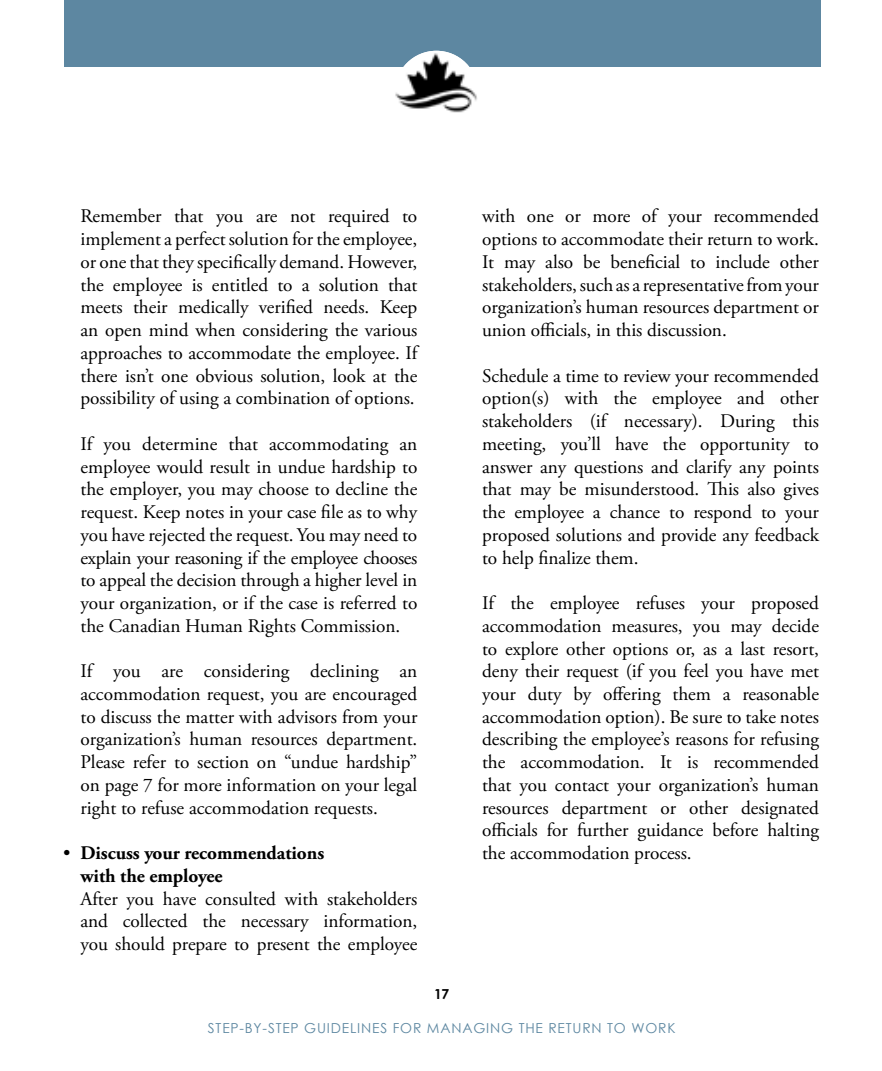
<style>
.page{position:relative;width:882px;height:1071px;background:#fff}
.page>*{position:absolute;margin:0;border:0;box-sizing:border-box;transform-origin:0 0}
.t1{font:19.25px/22.8px "Adobe Garamond Pro";letter-spacing:-.005em;color:#000;text-align:justify}
.t2{font:700 19.25px/22.8px "Adobe Garamond Pro";letter-spacing:-.005em;color:#000}
.t3{font:13.83px "Century Gothic";letter-spacing:.06em;color:#5d87a1}
.t4{font:700 13.83px "Century Gothic";color:#000}
.s1{font-weight:400}
</style>
<div class="page">
<div style="left:65px;top:0;width:756px;height:66px;background:#5d87a1"></div>
<img style="left:395px;top:51px;width:83px;height:62px">
<p class="t1" style="left:81px;top:205px;width:338px">Remember that you are not required to implement a perfect solution for the employee, or one that they specifically demand. However, the employee is entitled to a solution that meets their medically verified needs. Keep an open mind when considering the various approaches to accommodate the employee. If there isn’t one obvious solution, look at the possibility of using a combination of options.</p>
<p class="t1" style="left:81px;top:433px;width:338px">If you determine that accommodating an employee would result in undue hardship to the employer, you may choose to decline the request. Keep notes in your case file as to why you have rejected the request. You may need to explain your reasoning if the employee chooses to appeal the decision through a higher level in your organization, or if the case is referred to the Canadian Human Rights Commission.</p>
<p class="t1" style="left:81px;top:660px;width:338px">If you are considering declining an accommodation request, you are encouraged to discuss the matter with advisors from your organization’s human resources department.<br>Please refer to section on “undue hardship” on page 7 for more information on your legal right to refuse accommodation requests.</p>
<p class="t2" style="left:80px;top:842px;width:245px;text-indent:-17px"><span class="s1">•</span> Discuss your recommendations with the employee</p>
<p class="t1" style="left:81px;top:888px;width:338px">After you have consulted with stakeholders and collected the necessary information, you should prepare to present the employee</p>
<p class="t1" style="left:482px;top:205px;width:338px">with one or more of your recommended options to accommodate their return to work.<br>It may also be beneficial to include other stakeholders, such as a representative from your organization’s human resources department or union officials, in this discussion.</p>
<p class="t1" style="left:482px;top:365px;width:338px">Schedule a time to review your recommended option(s) with the employee and other stakeholders (if necessary). During this meeting, you’ll have the opportunity to answer any questions and clarify any points that may be misunderstood. This also gives the employee a chance to respond to your proposed solutions and provide any feedback to help finalize them.</p>
<p class="t1" style="left:482px;top:592px;width:338px">If the employee refuses your proposed accommodation measures, you may decide to explore other options or, as a last resort, deny their request (if you feel you have met your duty by offering them a reasonable accommodation option). Be sure to take notes describing the employee’s reasons for refusing the accommodation. It is recommended that you contact your organization’s human resources department or other designated officials for further guidance before halting the accommodation process.</p>
<p class="t4" style="left:434px;top:985px;width:8px">17</p>
<p class="t3" style="left:208px;top:1020px;width:469px">STEP-BY-STEP GUIDELINES FOR MANAGING THE RETURN TO WORK</p>
</div>
